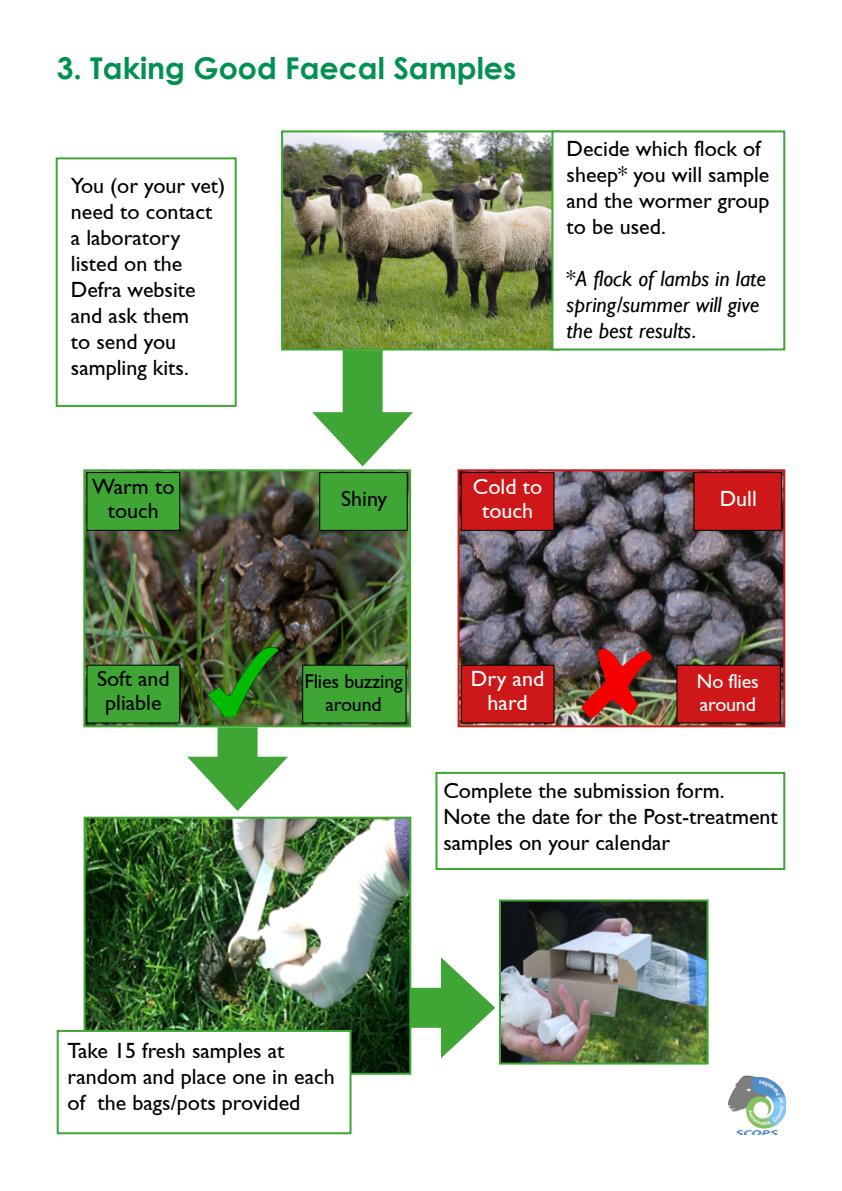
<style>
.page{position:relative;width:842px;height:1191px;background:#fff}
.page>*{position:absolute;margin:0;border:0;box-sizing:border-box;transform-origin:0 0}
.t1{font:700 30px "Century Gothic";color:#009150}
.t2{font:22px/26px "Gill Sans";color:#000}
.t3{font:italic 22px/26px "Gill Sans";color:#000}
.t4{font:22px/24px "Gill Sans";color:#fff;text-align:center}
.t5{font:20px/23px "Gill Sans";letter-spacing:-.01em;color:#000;text-align:center}
.t6{font:20px/23px "Gill Sans";letter-spacing:-.01em;color:#fff}
.s1{font-style:normal}
</style>
<div class="page">
<img style="left:729px;top:1076px;width:56px;height:58px">
<div style="left:56px;top:157px;width:181px;height:250px;border:2px solid #3fa535"></div>
<img style="left:284px;top:133px;width:267px;height:214px">
<div style="left:281px;top:130px;width:280px;height:220px;border:2px solid #3fa535"></div>
<div style="left:343px;top:350px;width:40px;height:81px;background:#3fa535"></div>
<svg style="left:312px;top:412px;width:101px;height:54px"></svg>
<img style="left:86px;top:472px;width:322px;height:252px">
<div style="left:83px;top:469px;width:328px;height:258px;border:2px solid #3fa535"></div>
<div style="left:218px;top:727px;width:40px;height:48px;background:#3fa535"></div>
<svg style="left:187px;top:756px;width:101px;height:55px"></svg>
<img style="left:87px;top:819px;width:321px;height:252px">
<div style="left:84px;top:816px;width:327px;height:258px;border:2px solid #3fa535"></div>
<div style="left:551px;top:130px;width:234px;height:220px;background:#fff;border:2px solid #3fa535"></div>
<div style="left:87px;top:472px;width:93px;height:58px;background:#3fa535"></div>
<div style="left:86px;top:472px;width:94px;height:59px;border:1px solid #000"></div>
<div style="left:320px;top:472px;width:87px;height:58px;background:#3fa535"></div>
<div style="left:319px;top:472px;width:89px;height:59px;border:1px solid #000"></div>
<div style="left:87px;top:665px;width:93px;height:58px;background:#3fa535"></div>
<div style="left:86px;top:664px;width:94px;height:59px;border:1px solid #000"></div>
<div style="left:303px;top:665px;width:103px;height:58px;background:#3fa535"></div>
<div style="left:302px;top:664px;width:105px;height:59px;border:1px solid #000"></div>
<img style="left:461px;top:472px;width:321px;height:252px">
<div style="left:458px;top:469px;width:327px;height:258px;border:2px solid #cd1719"></div>
<div style="left:461px;top:472px;width:93px;height:58px;background:#cd1719"></div>
<div style="left:461px;top:472px;width:93px;height:59px;border:1px solid #000"></div>
<div style="left:694px;top:472px;width:87px;height:58px;background:#cd1719"></div>
<div style="left:693px;top:472px;width:89px;height:59px;border:1px solid #000"></div>
<div style="left:461px;top:665px;width:93px;height:58px;background:#cd1719"></div>
<div style="left:677px;top:665px;width:103px;height:58px;background:#cd1719"></div>
<div style="left:676px;top:664px;width:105px;height:59px;border:1px solid #000"></div>
<div style="left:57px;top:1030px;width:294px;height:104px;background:#fff;border:2px solid #3fa535"></div>
<div style="left:435px;top:772px;width:350px;height:98px;background:#fff;border:2px solid #3fa535"></div>
<img style="left:502px;top:902px;width:204px;height:159px">
<div style="left:499px;top:899px;width:210px;height:165px;border:2px solid #3fa535"></div>
<div style="left:410px;top:987px;width:50px;height:40px;background:#3fa535"></div>
<svg style="left:441px;top:957px;width:54px;height:101px"></svg>
<img style="left:207px;top:647px;width:70px;height:69px">
<img style="left:582px;top:649px;width:69px;height:68px">
<h1 class="t1" style="left:57px;top:46px;width:461px">3. Taking Good Faecal Samples</h1>
<p class="t2" style="left:71px;top:172px;width:156px">You (or your vet) need to contact a laboratory listed on the<br>Defra website and ask them<br>to send you sampling kits.</p>
<p class="t2" style="left:567px;top:135px;width:204px">Decide which flock of sheep* you will sample and the wormer group to be used.</p>
<p class="t3" style="left:567px;top:265px;width:201px"><span class="s1">*</span>A flock of lambs in late spring/summer will give the best results<span class="s1">.</span></p>
<p class="t2" style="left:92px;top:474px;width:84px;line-height:24px;text-align:center">Warm to touch</p>
<p class="t2" style="left:341px;top:485px;width:48px">Shiny</p>
<p class="t4" style="left:473px;top:474px;width:71px">Cold to touch</p>
<p class="t4" style="left:720px;top:486px;width:39px">Dull</p>
<p class="t2" style="left:97px;top:666px;width:74px;line-height:24px;text-align:center">Soft and pliable</p>
<p class="t5" style="left:305px;top:669px;width:100px">Flies buzzing around</p>
<p class="t4" style="left:471px;top:666px;width:75px">Dry and hard</p>
<p class="t6" style="left:697px;top:669px;width:63px">No flies around</p>
<p class="t2" style="left:443px;top:777px;width:336px">Complete the submission form.<br>Note the date for the Post-treatment samples on your calendar</p>
<p class="t2" style="left:68px;top:1037px;width:269px">Take 15 fresh samples at random and place one in each of the bags/pots provided</p>
</div>
